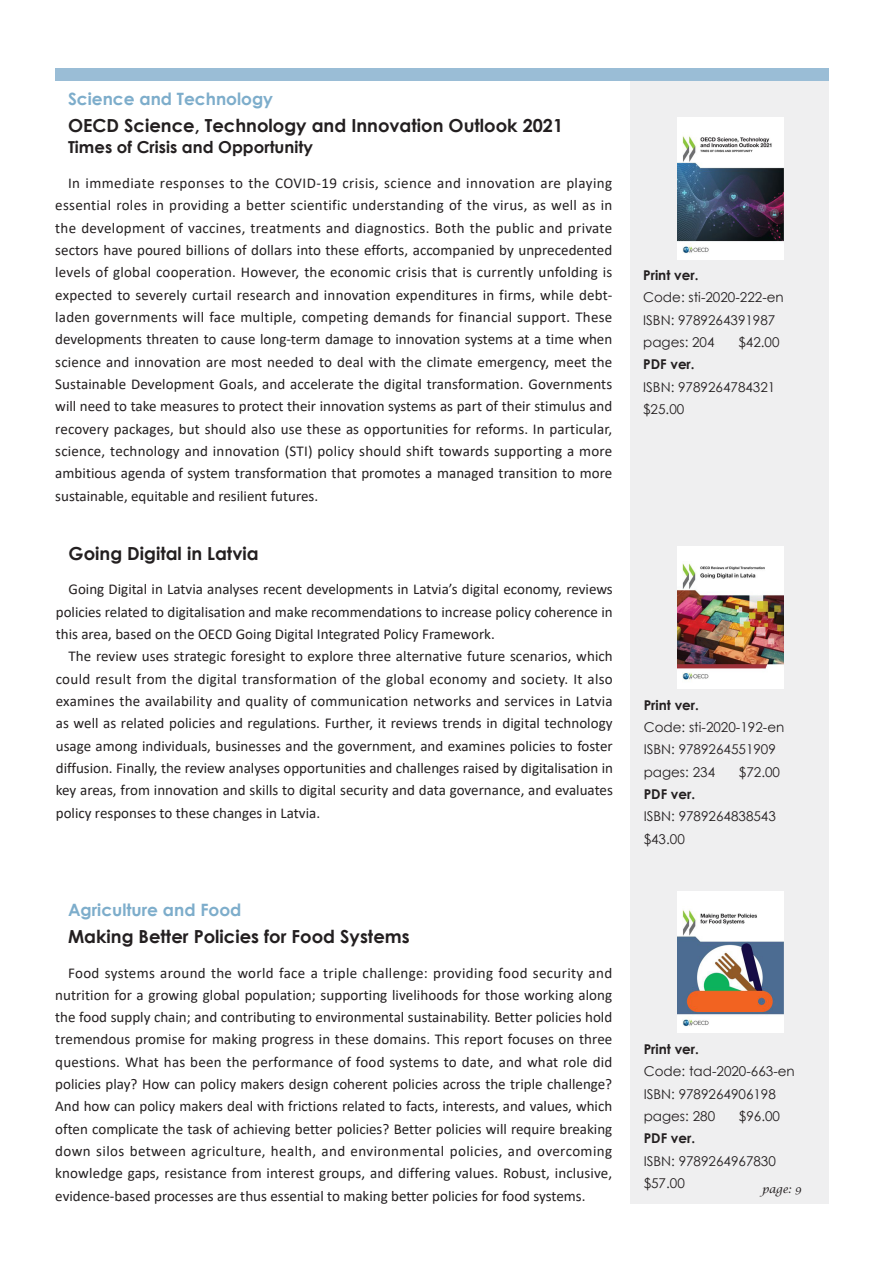
<style>
.page{position:relative;width:893px;height:1263px;background:#fff}
.page>*{position:absolute;margin:0;border:0;box-sizing:border-box;transform-origin:0 0}
.t1{font:700 18px "Century Gothic";color:#231f20}
.t2{font:700 16.95px "Century Gothic";color:#7dadcb}
.t3{font:700 16.5px "Century Gothic";color:#231f20}
.t4{font:15px/22.4px "Calibri";color:#231f20;text-align:justify}
.t5{font:13.5px "Century Gothic";color:#231f20}
.t6{font:700 13.5px "Century Gothic";color:#231f20}
.t7{font:italic 10.65px "Lucida Calligraphy";color:#231f20}
</style>
<div class="page">
<div style="left:55px;top:69px;width:774px;height:12px;background:#9abdd6"></div>
<div style="left:630px;top:81px;width:198px;height:1122px;background:#efeff0"></div>
<img style="left:677px;top:118px;width:106px;height:141px">
<img style="left:677px;top:546px;width:106px;height:142px">
<img style="left:677px;top:891px;width:106px;height:142px">
<p class="t2" style="left:68px;top:86px;width:207px">Science and Technology</p>
<p class="t1" style="left:68px;top:111px;width:496px">OECD Science, Technology and Innovation Outlook 2021</p>
<p class="t3" style="left:68px;top:135px;width:246px">Times of Crisis and Opportunity</p>
<p class="t4" style="left:55px;top:171px;width:559px;text-indent:13px">In immediate responses to the COVID-19 crisis, science and innovation are playing essential roles in providing a better scientific understanding of the virus, as well as in the development of vaccines, treatments and diagnostics. Both the public and private sectors have poured billions of dollars into these efforts, accompanied by unprecedented levels of global cooperation. However, the economic crisis that is currently unfolding is expected to severely curtail research and innovation expenditures in firms, while debt&shy;laden governments will face multiple, competing demands for financial support. These developments threaten to cause long-term damage to innovation systems at a time when science and innovation are most needed to deal with the climate emergency, meet the Sustainable Development Goals, and accelerate the digital transformation. Governments will need to take measures to protect their innovation systems as part of their stimulus and recovery packages, but should also use these as opportunities for reforms. In particular, science, technology and innovation (STI) policy should shift towards supporting a more ambitious agenda of system transformation that promotes a managed transition to more sustainable, equitable and resilient futures.</p>
<p class="t1" style="left:69px;top:540px;width:192px">Going Digital in Latvia</p>
<p class="t4" style="left:56px;top:578px;width:558px;text-indent:13px">Going Digital in Latvia analyses recent developments in Latvia’s digital economy, reviews policies related to digitalisation and make recommendations to increase policy coherence in this area, based on the OECD Going Digital Integrated Policy Framework.</p>
<p class="t4" style="left:56px;top:645px;width:559px;text-indent:13px">The review uses strategic foresight to explore three alternative future scenarios, which could result from the digital transformation of the global economy and society. It also examines the availability and quality of communication networks and services in Latvia as well as related policies and regulations. Further, it reviews trends in digital technology usage among individuals, businesses and the government, and examines policies to foster diffusion. Finally, the review analyses opportunities and challenges raised by digitalisation in key areas, from innovation and skills to digital security and data governance, and evaluates policy responses to these changes in Latvia.</p>
<p class="t2" style="left:68px;top:897px;width:175px">Agriculture and Food</p>
<p class="t1" style="left:68px;top:923px;width:343px">Making Better Policies for Food Systems</p>
<p class="t4" style="left:55px;top:961px;width:559px;text-indent:13px">Food systems around the world face a triple challenge: providing food security and nutrition for a growing global population; supporting livelihoods for those working along the food supply chain; and contributing to environmental sustainability. Better policies hold tremendous promise for making progress in these domains. This report focuses on three questions. What has been the performance of food systems to date, and what role did policies play? How can policy makers design coherent policies across the triple challenge?<br>And how can policy makers deal with frictions related to facts, interests, and values, which often complicate the task of achieving better policies? Better policies will require breaking down silos between agriculture, health, and environmental policies, and overcoming knowledge gaps, resistance from interest groups, and differing values. Robust, inclusive, evidence-based processes are thus essential to making better policies for food systems.</p>
<p class="t6" style="left:643px;top:265px;width:57px">Print ver.</p>
<p class="t5" style="left:643px;top:288px;width:142px">Code: sti-2020-222-en</p>
<p class="t5" style="left:643px;top:310px;width:134px">ISBN: 9789264391987</p>
<p class="t5" style="left:643px;top:333px;width:73px">pages: 204</p>
<p class="t5" style="left:738px;top:333px;width:43px">$42.00</p>
<p class="t6" style="left:643px;top:354px;width:53px">PDF ver.</p>
<p class="t5" style="left:643px;top:377px;width:134px">ISBN: 9789264784321</p>
<p class="t5" style="left:643px;top:400px;width:43px">$25.00</p>
<p class="t6" style="left:644px;top:694px;width:57px">Print ver.</p>
<p class="t5" style="left:644px;top:718px;width:142px">Code: sti-2020-192-en</p>
<p class="t5" style="left:644px;top:740px;width:134px">ISBN: 9789264551909</p>
<p class="t5" style="left:644px;top:762px;width:73px">pages: 234</p>
<p class="t5" style="left:739px;top:762px;width:43px">$72.00</p>
<p class="t6" style="left:644px;top:784px;width:53px">PDF ver.</p>
<p class="t5" style="left:644px;top:807px;width:134px">ISBN: 9789264838543</p>
<p class="t5" style="left:644px;top:829px;width:43px">$43.00</p>
<p class="t6" style="left:644px;top:1039px;width:57px">Print ver.</p>
<p class="t5" style="left:644px;top:1062px;width:153px">Code: tad-2020-663-en</p>
<p class="t5" style="left:644px;top:1084px;width:134px">ISBN: 9789264906198</p>
<p class="t5" style="left:644px;top:1106px;width:73px">pages: 280</p>
<p class="t5" style="left:739px;top:1106px;width:43px">$96.00</p>
<p class="t6" style="left:644px;top:1128px;width:53px">PDF ver.</p>
<p class="t5" style="left:644px;top:1151px;width:134px">ISBN: 9789264967830</p>
<p class="t5" style="left:644px;top:1173px;width:43px">$57.00</p>
<p class="t7" style="left:758px;top:1179px;width:41px">page: 9</p>
<p class="t7" style="left:762px;top:1183px;width:41px">page: 9</p>
</div>
